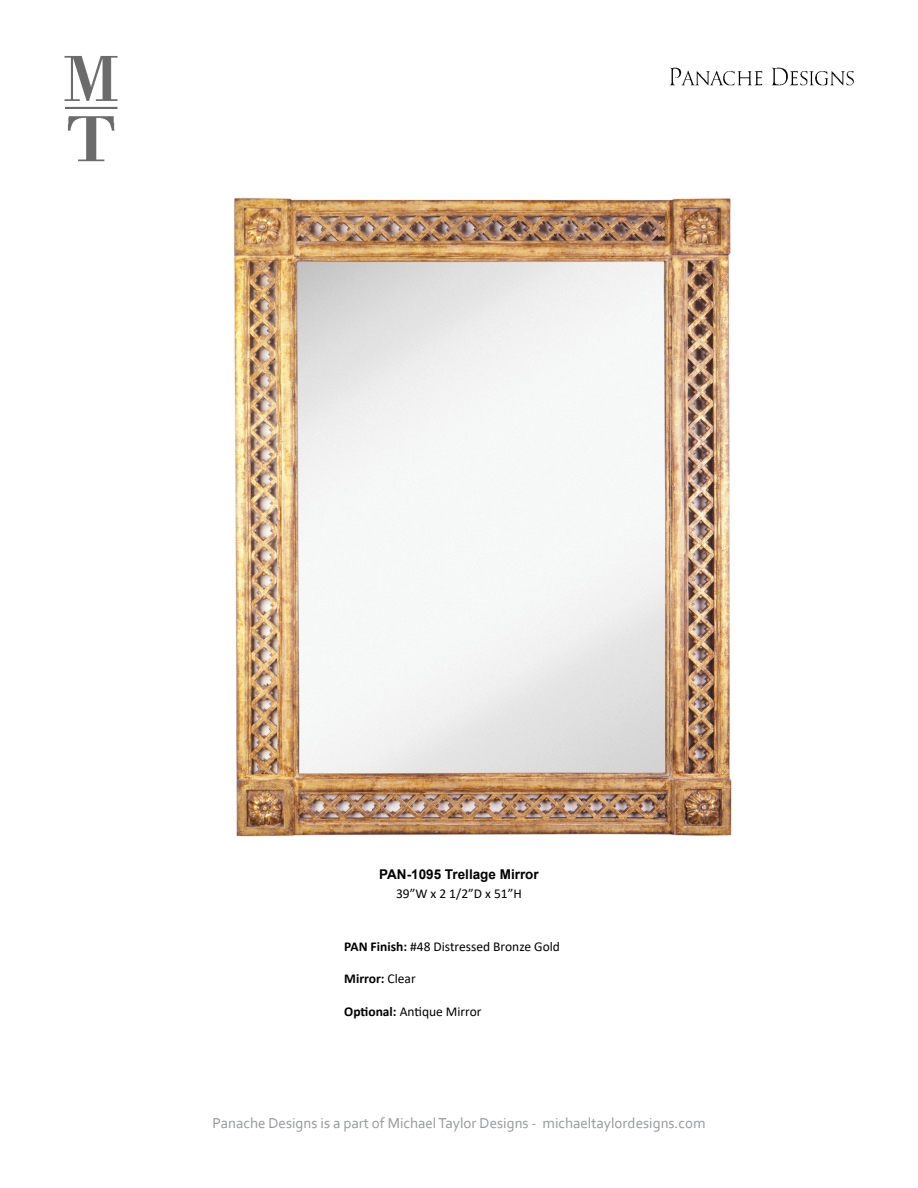
<style>
.page{position:relative;width:918px;height:1188px;background:#fff}
.page>*{position:absolute;margin:0;border:0;box-sizing:border-box;transform-origin:0 0}
.t1{font:15px "Corbel";color:#95979a}
.t2{font:13.5px "Calibri";color:#000}
.t3{font:700 13.5px "Arial";color:#000}
.t4{font:700 13.5px "Calibri";color:#000}
.s1{font-weight:700}
.s2{font-weight:400}
</style>
<div class="page">
<img style="left:670px;top:67px;width:184px;height:19px">
<img style="left:64px;top:56px;width:54px;height:106px">
<img style="left:234px;top:197px;width:498px;height:640px">
<p class="t3" style="left:379px;top:869px;width:161px">PAN-1095 Trellage Mirror</p>
<p class="t2" style="left:396px;top:889px;width:127px">39”W x 2 1/2”D x 51”H</p>
<p class="t2" style="left:344px;top:941px;width:217px"><span class="s1">PAN Finish:</span> #48 Distressed Bronze Gold</p>
<p class="t4" style="left:344px;top:974px;width:73px">Mirror: <span class="s2">Clear</span></p>
<p class="t2" style="left:344px;top:1006px;width:139px"><span class="s1">Op!onal:</span> An!que Mirror</p>
<p class="t1" style="left:212px;top:1117px;width:495px">Panache Designs is a part of Michael Taylor Designs - michaeltaylordesigns.com</p>
</div>
